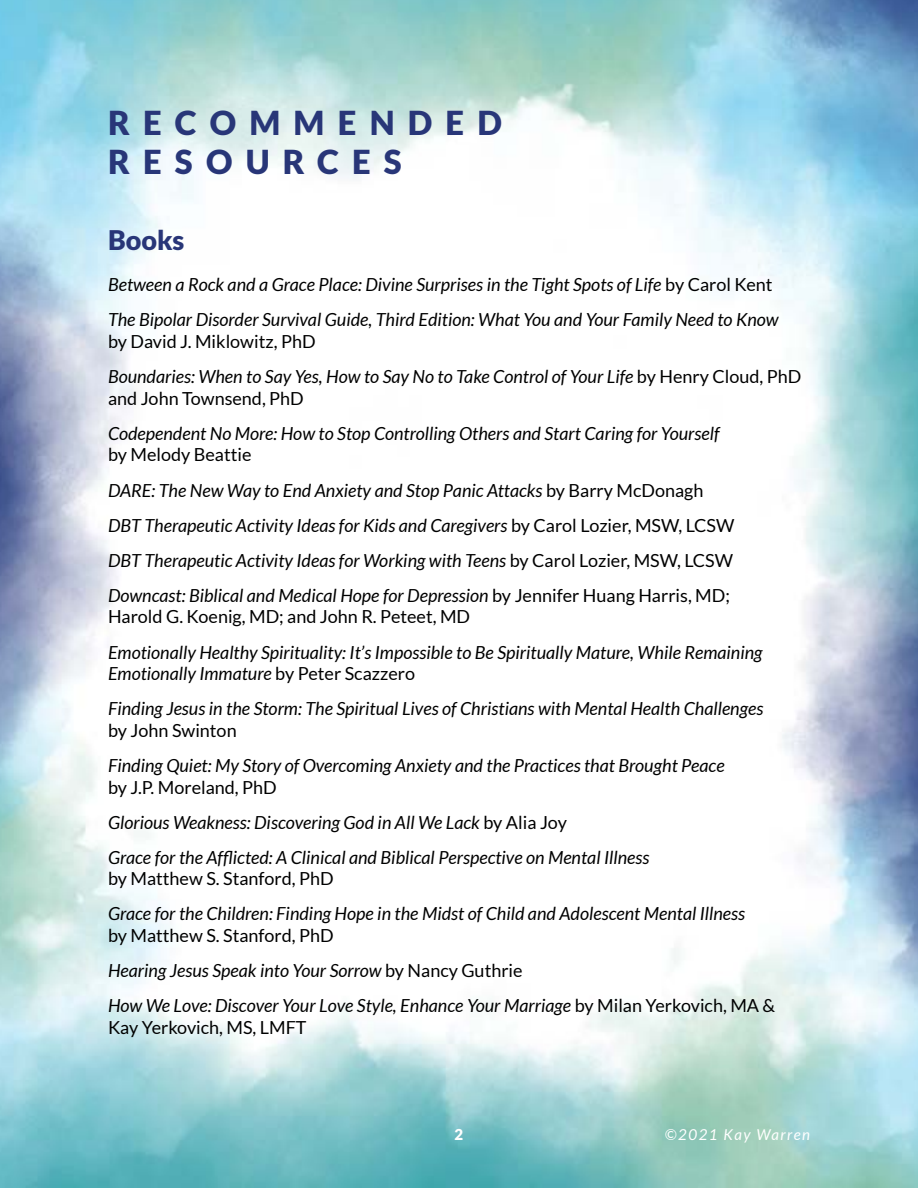
<style>
.page{position:relative;width:918px;height:1188px;background:#fff}
.page>*{position:absolute;margin:0;border:0;box-sizing:border-box;transform-origin:0 0}
.t1{font:900 33px/39.6px "Lato";letter-spacing:.4em;color:#283678}
.t2{font:900 27px "Lato";color:#283678}
.t3{font:italic 18px/35.1px "Lato";color:#000101}
.t4{font:18px "Lato";color:#000101}
.t5{font:italic 15px "Lato";letter-spacing:.1em;color:#fff}
.t6{font:900 15px "Lato";color:#fff}
.s1{font-style:normal}
</style>
<div class="page">
<img style="left:0;top:0;width:918px;height:1188px">
<h1 class="t1" style="left:108px;top:102px;width:395px">RECOMMENDED<br>RESOURCES</h1>
<h2 class="t2" style="left:108px;top:224px;width:78px">Books</h2>
<p class="t3" style="left:108px;top:268px;width:672px">Between a Rock and a Grace Place: Divine Surprises in the Tight Spots of Life <span class="s1">by Carol Kent<br></span>The Bipolar Disorder Survival Guide, Third Edition: What You and Your Family Need to Know</p>
<p class="t3" style="left:108px;top:325px;width:695px"><span class="s1">by David J. Miklowitz, PhD<br></span>Boundaries: When to Say Yes, How to Say No to Take Control of Your Life <span class="s1">by Henry Cloud, PhD</span></p>
<p class="t4" style="left:108px;top:388px;width:197px">and John Townsend, PhD</p>
<p class="t3" style="left:108px;top:416px;width:613px">Codependent No More: How to Stop Controlling Others and Start Caring for Yourself</p>
<p class="t3" style="left:108px;top:438px;width:628px"><span class="s1">by Melody Beattie<br></span>DARE: The New Way to End Anxiety and Stop Panic Attacks <span class="s1">by Barry McDonagh </span>DBT Therapeutic Activity Ideas for Kids and Caregivers <span class="s1">by Carol Lozier, MSW, LCSW </span>DBT Therapeutic Activity Ideas for Working with Teens <span class="s1">by Carol Lozier, MSW, LCSW </span>Downcast: Biblical and Medical Hope for Depression <span class="s1">by Jennifer Huang Harris, MD;</span></p>
<p class="t4" style="left:108px;top:607px;width:364px">Harold G. Koenig, MD; and John R. Peteet, MD</p>
<p class="t3" style="left:108px;top:642px;width:656px;line-height:21.6px">Emotionally Healthy Spirituality: It’s Impossible to Be Spiritually Mature, While Remaining<br>Emotionally Immature <span class="s1">by Peter Scazzero</span></p>
<p class="t3" style="left:108px;top:692px;width:657px">Finding Jesus in the Storm: The Spiritual Lives of Christians with Mental Health Challenges</p>
<p class="t4" style="left:108px;top:720px;width:130px">by John Swinton</p>
<p class="t3" style="left:108px;top:748px;width:618px">Finding Quiet: My Story of Overcoming Anxiety and the Practices that Brought Peace</p>
<p class="t3" style="left:108px;top:770px;width:543px"><span class="s1">by J.P. Moreland, PhD<br></span>Glorious Weakness: Discovering God in All We Lack <span class="s1">by Alia Joy<br></span>Grace for the Afflicted: A Clinical and Biblical Perspective on Mental Illness</p>
<p class="t4" style="left:108px;top:869px;width:227px">by Matthew S. Stanford, PhD</p>
<p class="t3" style="left:108px;top:897px;width:639px">Grace for the Children: Finding Hope in the Midst of Child and Adolescent Mental Illness</p>
<p class="t3" style="left:108px;top:919px;width:669px"><span class="s1">by Matthew S. Stanford, PhD<br></span>Hearing Jesus Speak into Your Sorrow <span class="s1">by Nancy Guthrie<br></span>How We Love: Discover Your Love Style, Enhance Your Marriage <span class="s1">by Milan Yerkovich, MA &amp;</span></p>
<p class="t4" style="left:108px;top:1017px;width:200px">Kay Yerkovich, MS, LMFT</p>
<p class="t6" style="left:455px;top:1126px;width:10px">2</p>
<p class="t5" style="left:665px;top:1126px;width:147px">©2021 Kay Warren</p>
</div>
